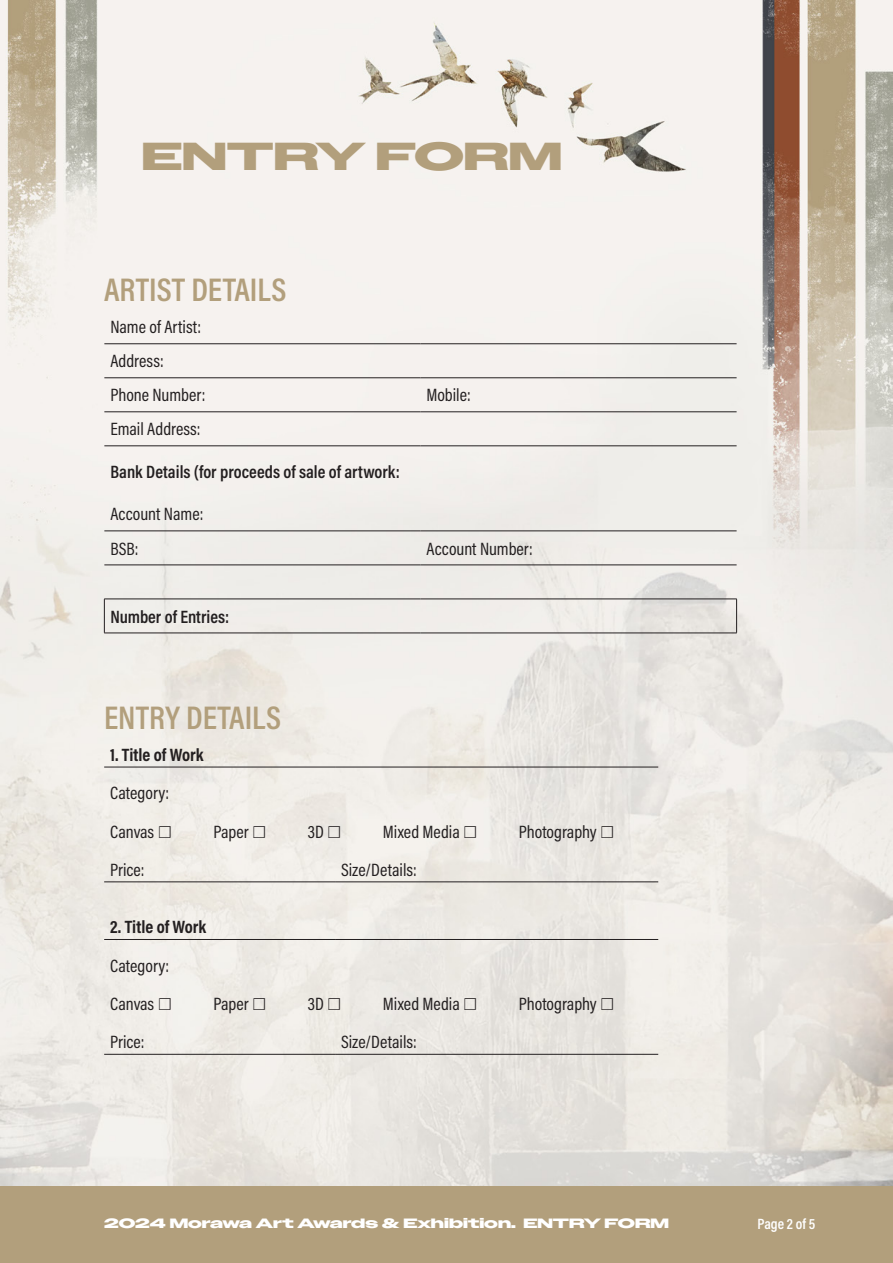
<style>
.page{position:relative;width:893px;height:1263px;background:#fff}
.page>*{position:absolute;margin:0;border:0;box-sizing:border-box;transform-origin:0 0}
.t1{font:700 39px "Owners XX Wide";color:#b29f7c}
.t2{font:600 33px "Acumin Pro Cond";color:#b29f7c}
.t3{font:18px "Acumin Pro Cond";color:#231f20}
.t4{font:600 18px "Acumin Pro Cond";color:#231f20}
.t5{font:700 18px "Acumin Pro Cond";color:#231f20}
.t6{font:600 15px "Acumin Pro Cond";color:#fff}
.t7{font:700 13.5px "Owners XX Wide";color:#fff}
</style>
<div class="page">
<img style="left:0;top:0;width:893px;height:1263px">
<div style="left:0;top:1186px;width:892px;height:77px;background:#b29f7c"></div>
<hr style="left:104px;top:343px;width:316px;height:1px;background:#231f20">
<hr style="left:420px;top:343px;width:317px;height:1px;background:#231f20">
<hr style="left:104px;top:377px;width:316px;height:1px;background:#231f20">
<hr style="left:420px;top:377px;width:317px;height:1px;background:#231f20">
<hr style="left:104px;top:412px;width:316px;height:1px;background:#231f20">
<hr style="left:420px;top:412px;width:317px;height:1px;background:#231f20">
<hr style="left:104px;top:446px;width:316px;height:1px;background:#231f20">
<hr style="left:420px;top:446px;width:317px;height:1px;background:#231f20">
<hr style="left:104px;top:531px;width:316px;height:1px;background:#231f20">
<hr style="left:420px;top:531px;width:317px;height:1px;background:#231f20">
<hr style="left:104px;top:565px;width:316px;height:1px;background:#231f20">
<hr style="left:420px;top:565px;width:317px;height:1px;background:#231f20">
<hr style="left:104px;top:599px;width:316px;height:1px;background:#231f20">
<hr style="left:104px;top:599px;width:1px;height:34px;background:#231f20">
<hr style="left:420px;top:599px;width:317px;height:1px;background:#231f20">
<hr style="left:736px;top:599px;width:1px;height:34px;background:#231f20">
<hr style="left:104px;top:633px;width:316px;height:1px;background:#231f20">
<hr style="left:420px;top:633px;width:317px;height:1px;background:#231f20">
<hr style="left:104px;top:767px;width:231px;height:1px;background:#231f20">
<hr style="left:335px;top:767px;width:323px;height:1px;background:#231f20">
<hr style="left:104px;top:881px;width:231px;height:1px;background:#231f20">
<hr style="left:335px;top:881px;width:323px;height:1px;background:#231f20">
<hr style="left:104px;top:939px;width:231px;height:1px;background:#231f20">
<hr style="left:335px;top:939px;width:323px;height:1px;background:#231f20">
<hr style="left:104px;top:1054px;width:231px;height:1px;background:#231f20">
<hr style="left:335px;top:1054px;width:323px;height:1px;background:#231f20">
<p class="t1" style="left:142px;top:133px;width:422px">ENTRY FORM</p>
<p class="t2" style="left:104px;top:268px;width:184px">ARTIST DETAILS</p>
<p class="t3" style="left:110px;top:316px;width:92px">Name of Artist:</p>
<p class="t3" style="left:110px;top:350px;width:55px">Address:</p>
<p class="t3" style="left:110px;top:384px;width:97px">Phone Number:</p>
<p class="t3" style="left:426px;top:384px;width:46px">Mobile:</p>
<p class="t3" style="left:110px;top:418px;width:92px">Email Address:</p>
<p class="t4" style="left:110px;top:460px;width:291px">Bank Details (for proceeds of sale of artwork:</p>
<p class="t3" style="left:110px;top:503px;width:94px">Account Name:</p>
<p class="t3" style="left:110px;top:537px;width:30px">BSB:</p>
<p class="t3" style="left:426px;top:537px;width:108px">Account Number:</p>
<p class="t4" style="left:110px;top:604px;width:120px">Number of Entries:</p>
<p class="t2" style="left:104px;top:695px;width:178px">ENTRY DETAILS</p>
<p class="t5" style="left:110px;top:743px;width:95px">1. Title of Work</p>
<p class="t3" style="left:110px;top:781px;width:61px">Category:</p>
<p class="t3" style="left:110px;top:820px;width:63px">Canvas ☐</p>
<p class="t3" style="left:213px;top:820px;width:55px">Paper ☐</p>
<p class="t3" style="left:308px;top:820px;width:35px">3D ☐</p>
<p class="t3" style="left:383px;top:820px;width:96px">Mixed Media ☐</p>
<p class="t3" style="left:519px;top:820px;width:97px">Photography ☐</p>
<p class="t3" style="left:110px;top:858px;width:36px">Price:</p>
<p class="t3" style="left:341px;top:858px;width:77px">Size/Details:</p>
<p class="t5" style="left:110px;top:915px;width:98px">2. Title of Work</p>
<p class="t3" style="left:110px;top:954px;width:61px">Category:</p>
<p class="t3" style="left:110px;top:992px;width:63px">Canvas ☐</p>
<p class="t3" style="left:213px;top:992px;width:55px">Paper ☐</p>
<p class="t3" style="left:308px;top:992px;width:35px">3D ☐</p>
<p class="t3" style="left:383px;top:992px;width:96px">Mixed Media ☐</p>
<p class="t3" style="left:519px;top:992px;width:97px">Photography ☐</p>
<p class="t3" style="left:110px;top:1030px;width:36px">Price:</p>
<p class="t3" style="left:341px;top:1030px;width:77px">Size/Details:</p>
<p class="t7" style="left:104px;top:1215px;width:566px">2024 Morawa Art Awards &amp; Exhibition. ENTRY FORM</p>
<p class="t6" style="left:757px;top:1214px;width:59px">Page 2 of 5</p>
</div>
